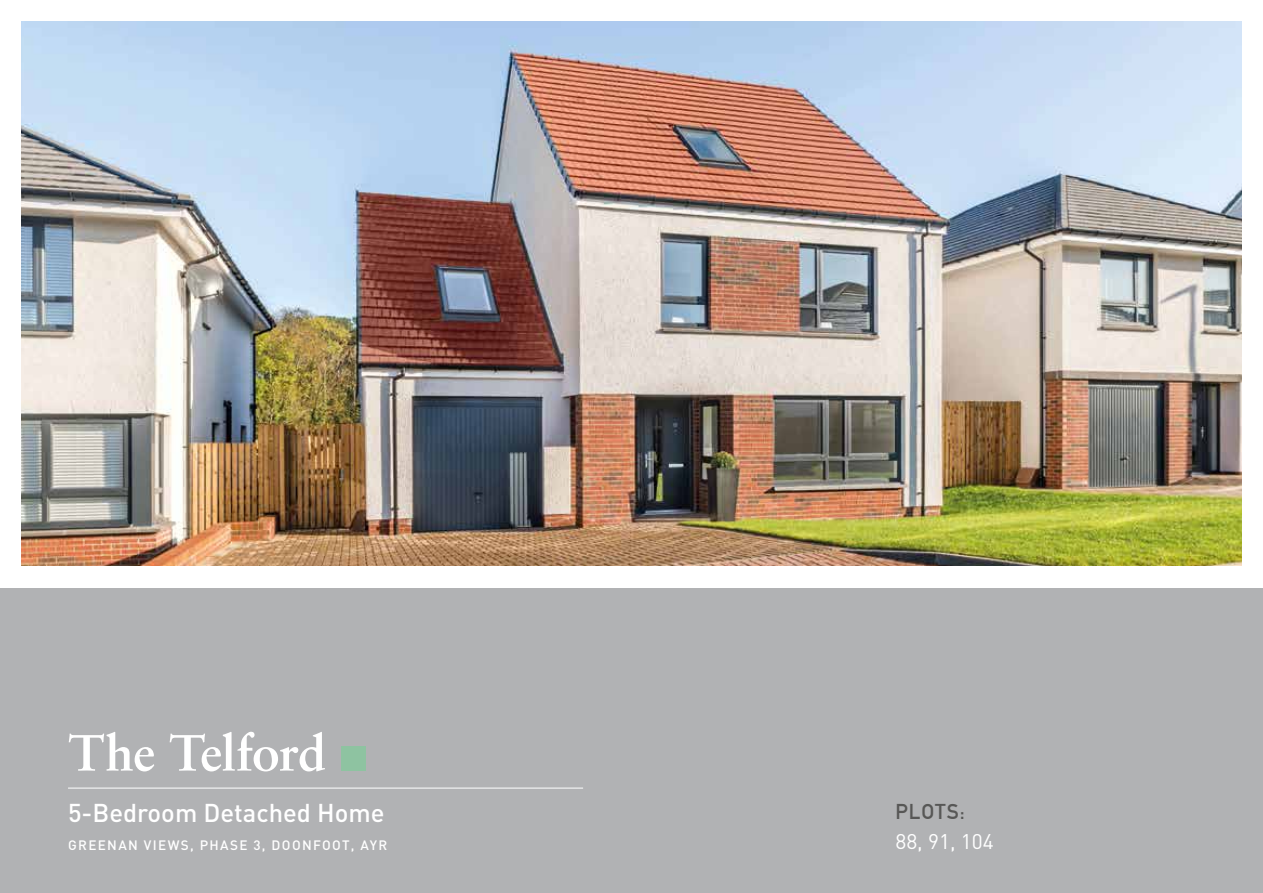
<style>
.page{position:relative;width:1263px;height:893px;background:#fff}
.page>*{position:absolute;margin:0;border:0;box-sizing:border-box;transform-origin:0 0}
.t1{font:700 51px "Sabon";letter-spacing:-.02em;color:#fff}
.t2{font:500 25.5px "DIN";color:#fff}
.t3{font:21px "DIN";color:#fff}
.t4{font:700 21px "DIN Alternate";letter-spacing:.05em;color:#575756}
.t5{font:500 13.5px "DIN";letter-spacing:.1em;color:#fff}
</style>
<div class="page">
<div style="left:0;top:589px;width:1263px;height:304px;background:#b1b2b4"></div>
<hr style="left:68px;top:788px;width:515px;height:1px;background:#fff">
<div style="left:341px;top:746px;width:24px;height:25px;background:#8ec3a1"></div>
<img style="left:21px;top:21px;width:1221px;height:545px">
<h1 class="t1" style="left:68px;top:721px;width:259px">The Telford</h1>
<h2 class="t2" style="left:68px;top:797px;width:318px">5-Bedroom Detached Home</h2>
<h3 class="t4" style="left:895px;top:799px;width:71px">PLOTS:</h3>
<h3 class="t3" style="left:895px;top:828px;width:100px">88, 91, 104</h3>
<p class="t5" style="left:68px;top:836px;width:321px">GREENAN VIEWS, PHASE 3, DOONFOOT, AYR</p>
</div>
